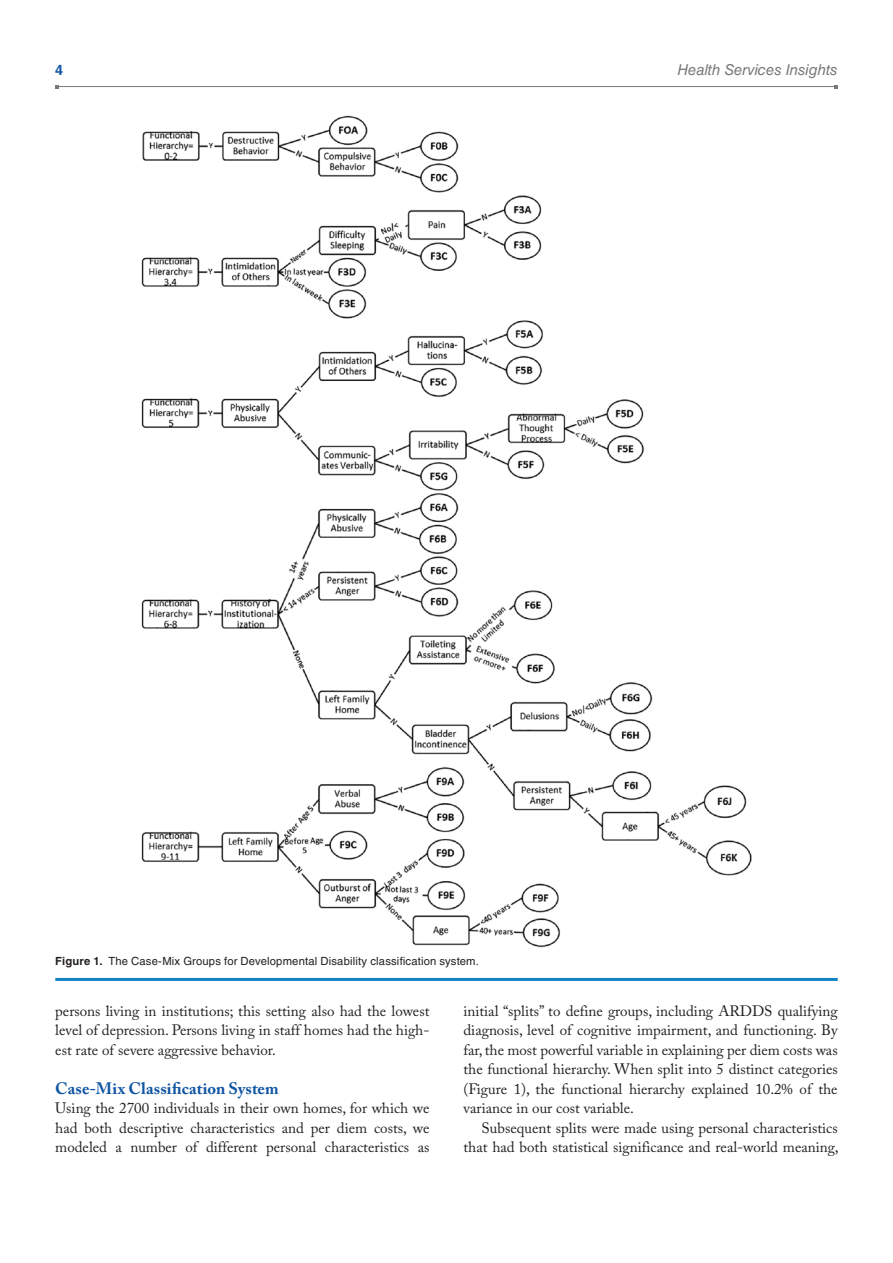
<style>
.page{position:relative;width:893px;height:1263px;background:#fff}
.page>*{position:absolute;margin:0;border:0;box-sizing:border-box;transform-origin:0 0}
.t1{font:700 16.5px "Adobe Caslon Pro";letter-spacing:.005em;color:#1055a4}
.t2{font:15px/19.5px "Adobe Caslon Pro";color:#231f20;text-align:justify}
.t3{font:italic 15px "Helvetica LT Std";letter-spacing:-.005em;color:#76787b}
.t4{font:700 14.25px "Helvetica LT Std";color:#1055a4}
.t5{font:11.25px "Helvetica LT Std";letter-spacing:.015em;color:#231f20}
.s1{font-weight:700}
</style>
<div class="page">
<hr style="left:57px;top:86px;width:779px;height:1px;background:#76787b">
<hr style="left:55px;top:978px;width:783px;height:3px;background:#1582c5">
<img style="left:141px;top:115px;width:611px;height:833px">
<p class="t4" style="left:55px;top:61px;width:9px">4</p>
<p class="t3" style="left:677px;top:61px;width:162px">Health Services Insights</p>
<p class="t5" style="left:55px;top:955px;width:425px"><span class="s1">Figure 1.</span> The Case-Mix Groups for Developmental Disability classification system.</p>
<p class="t2" style="left:55px;top:1001px;width:376px">persons living in institutions; this setting also had the lowest level of depression. Persons living in staff homes had the high&shy;est rate of severe aggressive behavior.</p>
<p class="t1" style="left:55px;top:1078px;width:225px">Case-Mix Classification System</p>
<p class="t2" style="left:55px;top:1098px;width:376px">Using the 2700 individuals in their own homes, for which we had both descriptive characteristics and per diem costs, we modeled a number of different personal characteristics as</p>
<p class="t2" style="left:463px;top:1001px;width:376px">initial “splits” to define groups, including ARDDS qualifying diagnosis, level of cognitive impairment, and functioning. By far, the most powerful variable in explaining per diem costs was the functional hierarchy. When split into 5 distinct categories (Figure 1), the functional hierarchy explained 10.2% of the variance in our cost variable.</p>
<p class="t2" style="left:463px;top:1118px;width:377px;text-align:right">Subsequent splits were made using personal characteristics that had both statistical significance and real-world meaning,</p>
</div>
